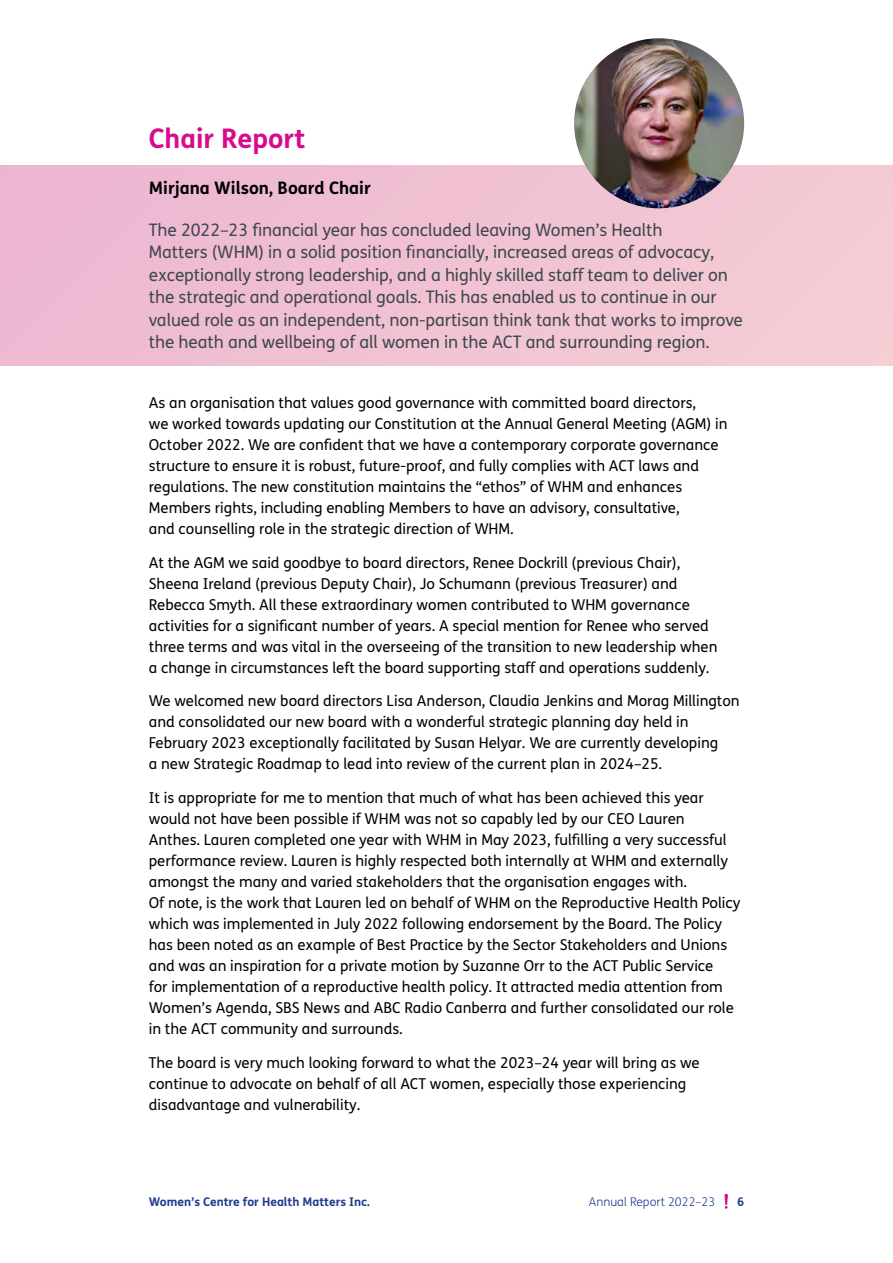
<style>
.page{position:relative;width:893px;height:1263px;background:#fff}
.page>*{position:absolute;margin:0;border:0;box-sizing:border-box;transform-origin:0 0}
.t1{font:700 27px "FS Me";color:#d60c8c}
.body_text{font:17.25px/22.5px "FS Me";letter-spacing:-.005em;color:#40474f}
.body_text-2{font:700 17.25px "FS Me";color:#000}
.body_text-3{font:15px/21px "FS Me";color:#000}
.t2{font:700 12px "FS Me";color:#1f3b90}
.t3{font:300 12px "FS Me";color:#1f3b90}
</style>
<div class="page">
<div style="left:0;top:166px;width:893px;height:200px;background:#f0c1d2"></div>
<img style="left:574px;top:38px;width:170px;height:170px;border-radius:85px">
<svg style="left:724px;top:1194px;width:4px;height:15px"></svg>
<h2 class="t1" style="left:149px;top:117px;width:158px">Chair Report</h2>
<p class="body_text-2" style="left:149px;top:175px;width:223px">Mirjana Wilson, Board Chair</p>
<p class="body_text" style="left:149px;top:218px;width:596px">The 2022–23 financial year has concluded leaving Women’s Health<br>Matters (WHM) in a solid position financially, increased areas of advocacy, exceptionally strong leadership, and a highly skilled staff team to deliver on the strategic and operational goals. This has enabled us to continue in our valued role as an independent, non-partisan think tank that works to improve the heath and wellbeing of all women in the ACT and surrounding region.</p>
<p class="body_text-3" style="left:149px;top:392px;width:580px">As an organisation that values good governance with committed board directors,<br>we worked towards updating our Constitution at the Annual General Meeting (AGM) in October 2022. We are confident that we have a contemporary corporate governance structure to ensure it is robust, future-proof, and fully complies with ACT laws and regulations. The new constitution maintains the “ethos” of WHM and enhances Members rights, including enabling Members to have an advisory, consultative,<br>and counselling role in the strategic direction of WHM.</p>
<p class="body_text-3" style="left:149px;top:551px;width:570px">At the AGM we said goodbye to board directors, Renee Dockrill (previous Chair), Sheena Ireland (previous Deputy Chair), Jo Schumann (previous Treasurer) and Rebecca Smyth. All these extraordinary women contributed to WHM governance activities for a significant number of years. A special mention for Renee who served three terms and was vital in the overseeing of the transition to new leadership when a change in circumstances left the board supporting staff and operations suddenly.</p>
<p class="body_text-3" style="left:149px;top:690px;width:592px">We welcomed new board directors Lisa Anderson, Claudia Jenkins and Morag Millington and consolidated our new board with a wonderful strategic planning day held in February 2023 exceptionally facilitated by Susan Helyar. We are currently developing<br>a new Strategic Roadmap to lead into review of the current plan in 2024–25.</p>
<p class="body_text-3" style="left:149px;top:787px;width:593px">It is appropriate for me to mention that much of what has been achieved this year would not have been possible if WHM was not so capably led by our CEO Lauren<br>Anthes. Lauren completed one year with WHM in May 2023, fulfilling a very successful performance review. Lauren is highly respected both internally at WHM and externally amongst the many and varied stakeholders that the organisation engages with.<br>Of note, is the work that Lauren led on behalf of WHM on the Reproductive Health Policy which was implemented in July 2022 following endorsement by the Board. The Policy has been noted as an example of Best Practice by the Sector Stakeholders and Unions and was an inspiration for a private motion by Suzanne Orr to the ACT Public Service<br>for implementation of a reproductive health policy. It attracted media attention from Women’s Agenda, SBS News and ABC Radio Canberra and further consolidated our role in the ACT community and surrounds.</p>
<p class="body_text-3" style="left:149px;top:1052px;width:552px">The board is very much looking forward to what the 2023–24 year will bring as we continue to advocate on behalf of all ACT women, especially those experiencing disadvantage and vulnerability.</p>
<p class="t2" style="left:149px;top:1192px;width:223px">Women’s Centre for Health Matters Inc.</p>
<p class="t3" style="left:589px;top:1193px;width:128px">Annual Report 2022–23</p>
<p class="t2" style="left:737px;top:1192px;width:9px">6</p>
</div>
